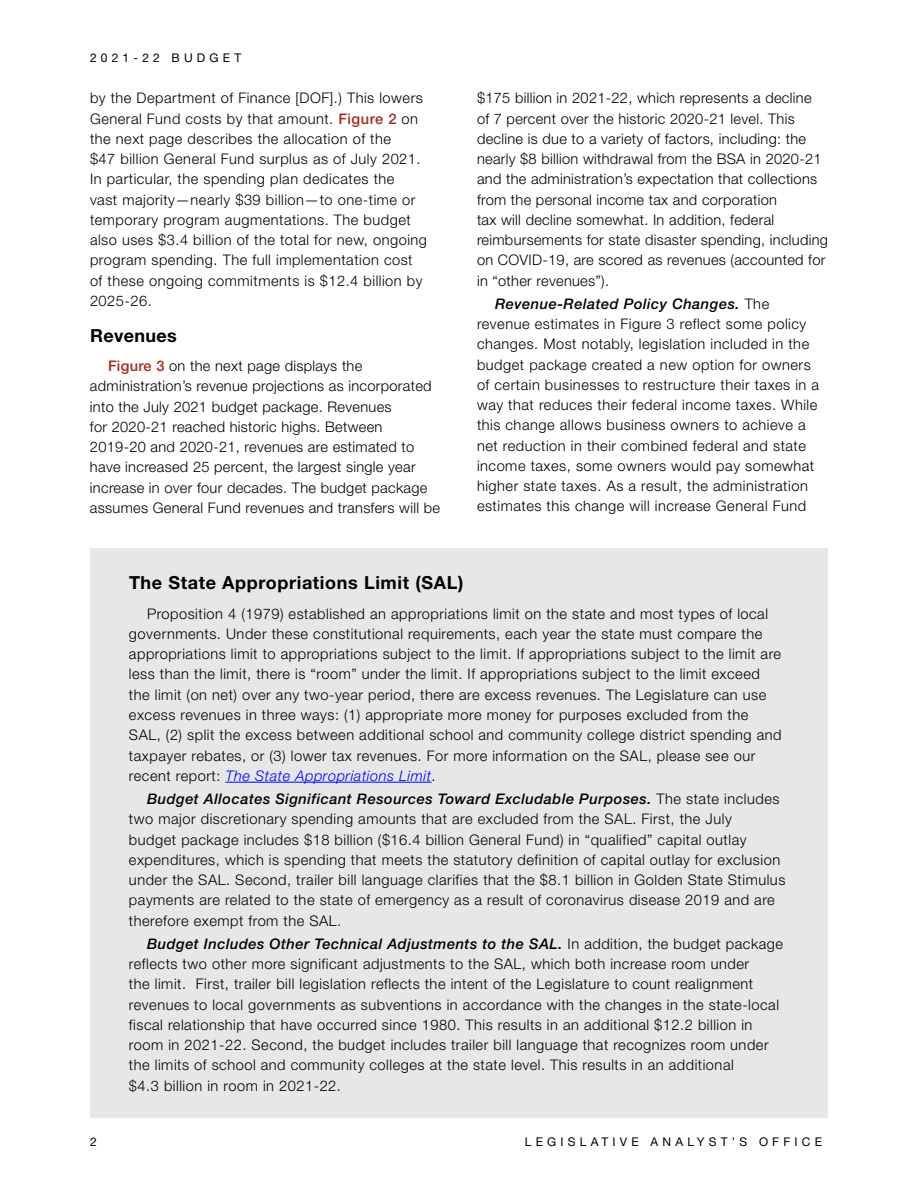
<style>
.page{position:relative;width:918px;height:1188px;background:#fff}
.page>*{position:absolute;margin:0;border:0;box-sizing:border-box;transform-origin:0 0}
.t1{font:700 18px "Helvetica Neue LT";letter-spacing:.035em;color:#000}
.t2{font:300 14.7px/20.2px "Helvetica Neue LT";letter-spacing:.035em;color:#000}
.t3{font:12px "Helvetica Neue LT";letter-spacing:.35em;color:#000}
.s1{font-weight:500;color:#a02b22}
.s2{font-weight:500;font-style:italic}
.s3{font-style:italic;color:#00f}
</style>
<div class="page">
<div style="left:90px;top:548px;width:738px;height:569px;background:#e6e7e8"></div>
<hr style="left:226px;top:782px;width:206px;height:1px;background:#00f">
<p class="t3" style="left:90px;top:50px;width:153px">2021-22 BUDGET</p>
<p class="t2" style="left:90px;top:88px;width:339px">by the Department of Finance [DOF].) This lowers General Fund costs by that amount. <span class="s1">Figure 2</span> on the next page describes the allocation of the<br>$47 billion General Fund surplus as of July 2021.<br>In particular, the spending plan dedicates the<br>vast majority—nearly $39 billion—to one-time or temporary program augmentations. The budget also uses $3.4 billion of the total for new, ongoing program spending. The full implementation cost of these ongoing commitments is $12.4 billion by 2025-26.</p>
<p class="t1" style="left:90px;top:324px;width:88px">Revenues</p>
<p class="t2" style="left:90px;top:355px;width:351px;text-indent:18px"><span class="s1">Figure 3</span> on the next page displays the administration’s revenue projections as incorporated into the July 2021 budget package. Revenues<br>for 2020-21 reached historic highs. Between 2019-20 and 2020-21, revenues are estimated to have increased 25 percent, the largest single year increase in over four decades. The budget package assumes General Fund revenues and transfers will be</p>
<p class="t2" style="left:477px;top:88px;width:353px">$175 billion in 2021-22, which represents a decline<br>of 7 percent over the historic 2020-21 level. This decline is due to a variety of factors, including: the nearly $8 billion withdrawal from the BSA in 2020-21 and the administration’s expectation that collections from the personal income tax and corporation<br>tax will decline somewhat. In addition, federal reimbursements for state disaster spending, including on COVID-19, are scored as revenues (accounted for in “other revenues”).</p>
<p class="t2" style="left:477px;top:293px;width:344px;text-indent:18px"><span class="s2">Revenue-Related Policy Changes.</span> The revenue estimates in Figure 3 reflect some policy changes. Most notably, legislation included in the budget package created a new option for owners of certain businesses to restructure their taxes in a way that reduces their federal income taxes. While this change allows business owners to achieve a net reduction in their combined federal and state income taxes, some owners would pay somewhat higher state taxes. As a result, the administration estimates this change will increase General Fund</p>
<p class="t3" style="left:90px;top:1134px;width:8px">2</p>
<p class="t1" style="left:129px;top:572px;width:336px">The State Appropriations Limit (SAL)</p>
<p class="t2" style="left:129px;top:603px;width:654px;text-indent:18px">Proposition 4 (1979) established an appropriations limit on the state and most types of local governments. Under these constitutional requirements, each year the state must compare the appropriations limit to appropriations subject to the limit. If appropriations subject to the limit are less than the limit, there is “room” under the limit. If appropriations subject to the limit exceed the limit (on net) over any two-year period, there are excess revenues. The Legislature can use excess revenues in three ways: (1) appropriate more money for purposes excluded from the SAL, (2) split the excess between additional school and community college district spending and taxpayer rebates, or (3) lower tax revenues. For more information on the SAL, please see our recent report: <span class="s3">The State Appropriations Limit</span>.</p>
<p class="t2" style="left:129px;top:788px;width:658px;text-indent:18px"><span class="s2">Budget Allocates Significant Resources Toward Excludable Purposes.</span> The state includes two major discretionary spending amounts that are excluded from the SAL. First, the July<br>budget package includes $18 billion ($16.4 billion General Fund) in “qualified” capital outlay expenditures, which is spending that meets the statutory definition of capital outlay for exclusion under the SAL. Second, trailer bill language clarifies that the $8.1 billion in Golden State Stimulus payments are related to the state of emergency as a result of coronavirus disease 2019 and are therefore exempt from the SAL.</p>
<p class="t2" style="left:129px;top:933px;width:656px;text-indent:18px"><span class="s2">Budget Includes Other Technical Adjustments to the SAL.</span> In addition, the budget package reflects two other more significant adjustments to the SAL, which both increase room under<br>the limit. First, trailer bill legislation reflects the intent of the Legislature to count realignment revenues to local governments as subventions in accordance with the changes in the state-local fiscal relationship that have occurred since 1980. This results in an additional $12.2 billion in room in 2021-22. Second, the budget includes trailer bill language that recognizes room under the limits of school and community colleges at the state level. This results in an additional<br>$4.3 billion in room in 2021-22.</p>
<p class="t3" style="left:525px;top:1134px;width:299px">LEGISLATIVE ANALYST’S OFFICE</p>
</div>
